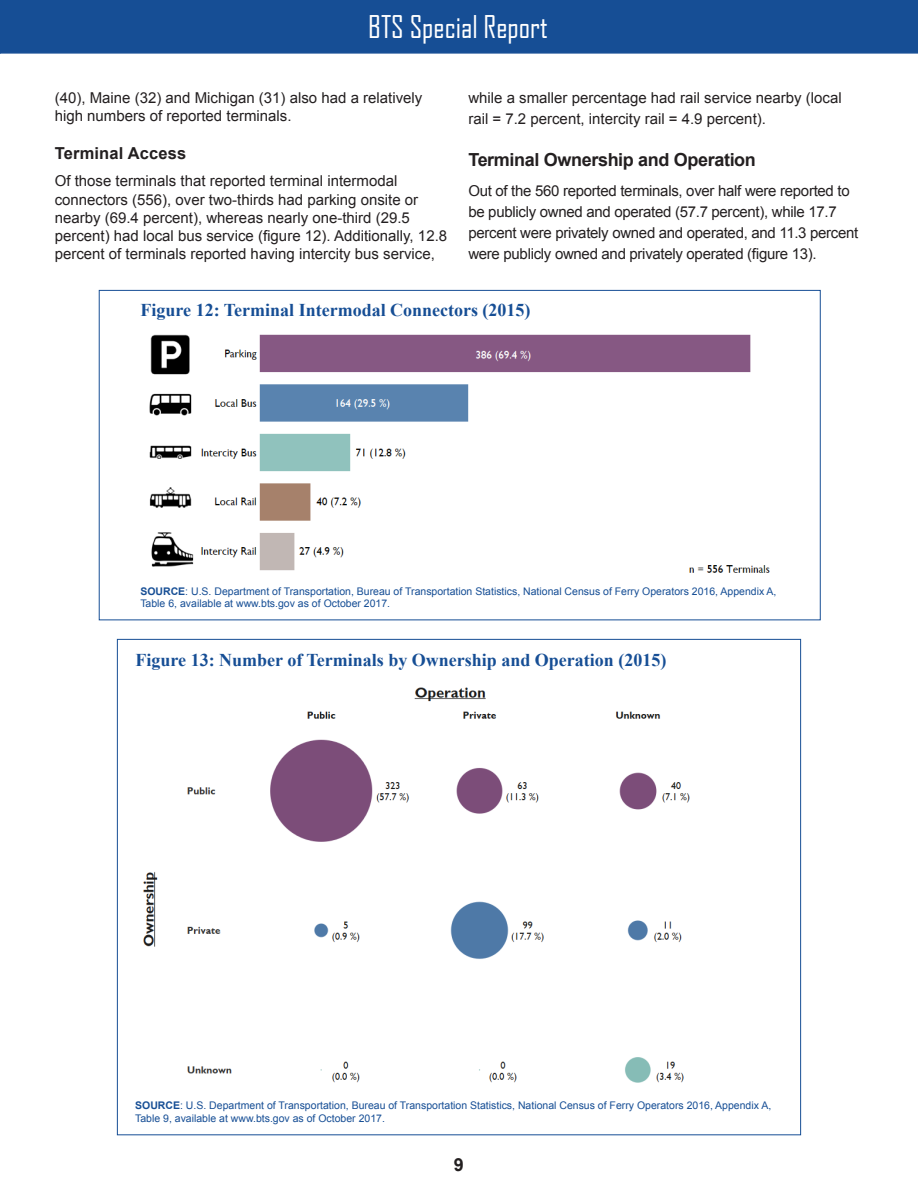
<style>
.page{position:relative;width:918px;height:1188px;background:#fff}
.page>*{position:absolute;margin:0;border:0;box-sizing:border-box;transform-origin:0 0}
.t1{font:30px "Agency FB";color:#fff}
.Figure_and_Table_Hea{font:700 18px "Times New Roman";color:#164e95}
.Heading_1{font:700 18px "Arial";letter-spacing:-.02em;color:#231f20}
.Heading_2{font:700 16.5px "Arial";letter-spacing:.01em;color:#231f20}
.Body{font:15px/18.1px "Arial";color:#231f20}
.Body-2{font:15px/21px "Arial";letter-spacing:-.02em;color:#231f20}
.Notes_and_Sources{font:10.5px/12.6px "Arial";color:#164e95}
.s1{font-weight:700}
</style>
<div class="page">
<div style="left:0;top:0;width:918px;height:54px;background:#164e95"></div>
<img style="left:149px;top:334px;width:621px;height:239px">
<img style="left:143px;top:687px;width:547px;height:396px">
<h1 class="t1" style="left:368px;top:9px;width:181px">BTS Special Report</h1>
<p class="Body" style="left:55px;top:89px;width:369px">(40), Maine (32) and Michigan (31) also had a relatively high numbers of reported terminals.</p>
<p class="Heading_2" style="left:55px;top:142px;width:133px">Terminal Access</p>
<p class="Body" style="left:55px;top:172px;width:394px">Of those terminals that reported terminal intermodal connectors (556), over two-thirds had parking onsite or nearby (69.4 percent), whereas nearly one-third (29.5 percent) had local bus service (figure 12). Additionally, 12.8 percent of terminals reported having intercity bus service,</p>
<p class="Body" style="left:468px;top:87px;width:375px;line-height:21px">while a smaller percentage had rail service nearby (local rail = 7.2 percent, intercity rail = 4.9 percent).</p>
<p class="Heading_1" style="left:468px;top:148px;width:289px">Terminal Ownership and Operation</p>
<p class="Body-2" style="left:468px;top:181px;width:392px">Out of the 560 reported terminals, over half were reported to be publicly owned and operated (57.7 percent), while 17.7 percent were privately owned and operated, and 11.3 percent were publicly owned and privately operated (figure 13).</p>
<p class="Figure_and_Table_Hea" style="left:141px;top:297px;width:392px">Figure 12: Terminal Intermodal Connectors (2015)</p>
<p class="Notes_and_Sources" style="left:140px;top:585px;width:638px"><span class="s1">SOURCE</span>: U.S. Department of Transportation, Bureau of Transportation Statistics, National Census of Ferry Operators 2016, Appendix A,<br>Table 6, available at www.bts.gov as of October 2017.</p>
<p class="Figure_and_Table_Hea" style="left:136px;top:647px;width:532px">Figure 13: Number of Terminals by Ownership and Operation (2015)</p>
<p class="Notes_and_Sources" style="left:135px;top:1099px;width:638px"><span class="s1">SOURCE</span>: U.S. Department of Transportation, Bureau of Transportation Statistics, National Census of Ferry Operators 2016, Appendix A,<br>Table 9, available at www.bts.gov as of October 2017.</p>
<p class="Heading_1" style="left:454px;top:1153px;width:12px">9</p>
</div>
